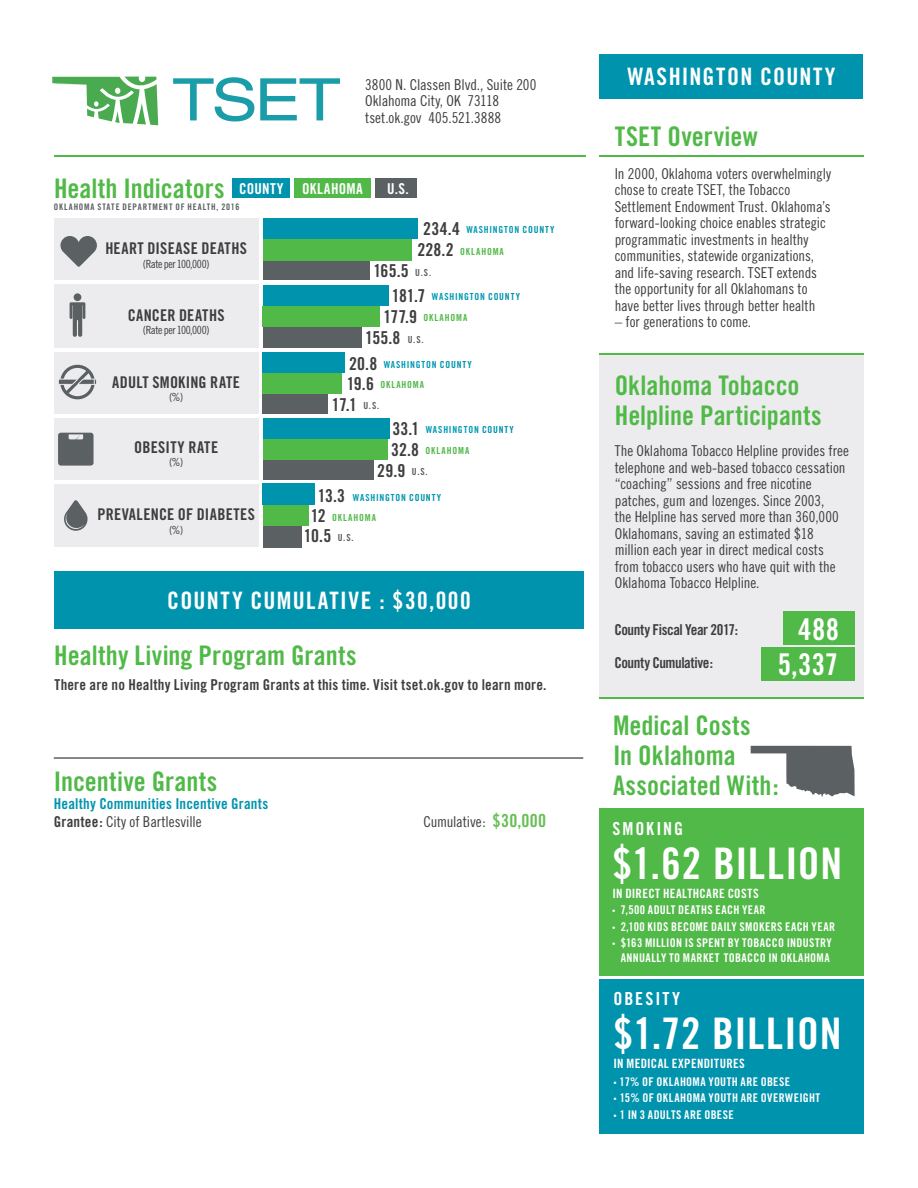
<style>
.page{position:relative;width:918px;height:1188px;background:#fff}
.page>*{position:absolute;margin:0;border:0;box-sizing:border-box;transform-origin:0 0}
.t1{font:43.5px "Trade Gothic Bold Cond Twenty";letter-spacing:.02em;color:#fff}
.t2{font:30px/35.1px "Trade Gothic Bold Cond Twenty";letter-spacing:.01em;color:#fff;text-align:right}
.t3{font:27px/30px "Trade Gothic Bold Cond Twenty";color:#51b948}
.t4{font:24px "Trade Gothic Bold Cond Twenty";letter-spacing:.055em;color:#fff}
.t5{font:18px "Trade Gothic Bold Cond Twenty";letter-spacing:.105em;color:#fff}
.t6{font:17.85px "Trade Gothic Bold Cond Twenty";letter-spacing:-.04em;color:#3e3e3f}
.t7{font:16.2px "Trade Gothic Bold Cond Twenty";letter-spacing:.015em;color:#3e3e3f}
.t8{font:15px/16.5px "Trade Gothic Cond Eighteen";letter-spacing:-.005em;color:#3e3e3f}
.t9{font:15px "Trade Gothic Bold Cond Twenty";letter-spacing:.01em;color:#3e3e3f}
.t10{font:15px "Trade Gothic Bold Cond Twenty";letter-spacing:-.03em;color:#3e3e3f}
.t11{font:15px "Trade Gothic Bold Cond Twenty";letter-spacing:.01em;color:#0093ad}
.t12{font:15px "Trade Gothic Bold Cond Twenty";letter-spacing:.035em;color:#fff}
.t13{font:12.9px "Trade Gothic Bold Cond Twenty";letter-spacing:.025em;color:#fff}
.t14{font:12px/14.4px "Trade Gothic Bold Cond Twenty";letter-spacing:.03em;color:#fff;text-align:center}
.t15{font:11.25px "Trade Gothic Cond Eighteen";letter-spacing:-.04em;color:#3e3e3f}
.t16{font:9.75px "Trade Gothic Bold Cond Twenty";letter-spacing:.08em;color:#009ab2}
.t17{font:9.75px "Trade Gothic Bold Cond Twenty";letter-spacing:.1em;color:#51b948}
.t18{font:9px "Trade Gothic Bold Cond Twenty";letter-spacing:.09em;color:#5b6063}
.s1{font-size:15px;color:#fff}
.s2{font-size:17.85px;color:#3e3e3f}
.s3{color:#0093ad}
.s4{font-size:9.75px;color:#5b6063}
.s5{font-family:"Trade Gothic Bold Cond Twenty"}
.s6{font-family:"Trade Gothic Bold Cond Twenty";font-size:18px;color:#69be55}
.s7{font-family:"Neutra Text Demi Alt"}
</style>
<div class="page">
<div style="left:600px;top:355px;width:264px;height:342px;background:#ececee"></div>
<div style="left:54px;top:218px;width:205px;height:329px;background:#ececee"></div>
<hr style="left:600px;top:697px;width:264px;height:1px;background:#51b948">
<hr style="left:600px;top:353px;width:264px;height:2px;background:#51b948">
<hr style="left:600px;top:155px;width:264px;height:2px;background:#51b948">
<hr style="left:54px;top:155px;width:531px;height:2px;background:#51b948">
<svg style="left:751px;top:746px;width:104px;height:51px"></svg>
<div style="left:600px;top:980px;width:264px;height:154px;background:#0093ad"></div>
<div style="left:600px;top:809px;width:264px;height:167px;background:#51b948"></div>
<div style="left:294px;top:179px;width:77px;height:19px;background:#51b948"></div>
<div style="left:233px;top:179px;width:57px;height:19px;background:#0093ad"></div>
<div style="left:376px;top:179px;width:41px;height:19px;background:#5b6063"></div>
<svg style="left:64px;top:500px;width:24px;height:31px"></svg>
<svg style="left:70px;top:293px;width:15px;height:44px"></svg>
<svg style="left:60px;top:236px;width:37px;height:31px"></svg>
<div style="left:60px;top:365px;width:35px;height:34px;border:3px solid #5b6063;border-radius:50%"></div>
<svg style="left:58px;top:379px;width:39px;height:6px"></svg>
<svg style="left:62px;top:367px;width:33px;height:30px"></svg>
<div style="left:58px;top:433px;width:36px;height:33px;background:#5b6063;border-radius:3px"></div>
<svg style="left:69px;top:434px;width:14px;height:6px"></svg>
<div style="left:263px;top:260px;width:107px;height:21px;background:#5b6063"></div>
<div style="left:263px;top:326px;width:98px;height:22px;background:#5b6063"></div>
<div style="left:263px;top:393px;width:65px;height:21px;background:#5b6063"></div>
<div style="left:263px;top:460px;width:111px;height:21px;background:#5b6063"></div>
<div style="left:263px;top:526px;width:38px;height:21px;background:#5b6063"></div>
<div style="left:263px;top:239px;width:149px;height:21px;background:#51b948"></div>
<div style="left:263px;top:306px;width:117px;height:20px;background:#51b948"></div>
<div style="left:263px;top:372px;width:79px;height:21px;background:#51b948"></div>
<div style="left:263px;top:439px;width:125px;height:21px;background:#51b948"></div>
<div style="left:263px;top:505px;width:45px;height:21px;background:#51b948"></div>
<hr style="left:46px;top:281px;width:432px;height:3px;background:#fff">
<hr style="left:52px;top:348px;width:379px;height:4px;background:#fff">
<hr style="left:42px;top:414px;width:297px;height:4px;background:#fff">
<hr style="left:46px;top:481px;width:336px;height:3px;background:#fff">
<svg style="left:173px;top:77px;width:81px;height:45px"></svg>
<svg style="left:260px;top:78px;width:80px;height:42px"></svg>
<svg style="left:52px;top:77px;width:106px;height:48px"></svg>
<div style="left:600px;top:54px;width:263px;height:45px;background:#0093ad"></div>
<div style="left:54px;top:572px;width:530px;height:57px;background:#0093ad"></div>
<div style="left:783px;top:612px;width:72px;height:33px;background:#51b948"></div>
<div style="left:761px;top:647px;width:94px;height:33px;background:#51b948"></div>
<hr style="left:54px;top:757px;width:529px;height:2px;background:#5b6063">
<div style="left:263px;top:218px;width:155px;height:21px;background:#0093ad"></div>
<div style="left:263px;top:285px;width:125px;height:21px;background:#0093ad"></div>
<div style="left:263px;top:352px;width:82px;height:20px;background:#0093ad"></div>
<div style="left:263px;top:418px;width:126px;height:21px;background:#0093ad"></div>
<div style="left:263px;top:484px;width:52px;height:21px;background:#0093ad"></div>
<p class="t8" style="left:365px;top:76px;width:173px">3800 N. Classen Blvd., Suite 200<br>Oklahoma City, OK 73118 tset.ok.gov 405.521.3888</p>
<h3 class="t3" style="left:54px;top:173px;width:231px">Health Indicators <span class="s1">COUNTY</span></h3>
<p class="t12" style="left:302px;top:180px;width:62px">OKLAHOMA</p>
<p class="t12" style="left:387px;top:180px;width:23px">U.S.</p>
<p class="t18" style="left:54px;top:202px;width:187px">OKLAHOMA STATE DEPARTMENT OF HEALTH, 2016</p>
<p class="t16" style="left:423px;top:224px;width:133px"><span class="s2">234.4</span> WASHINGTON <span class="s3">COUNTY</span></p>
<p class="t7" style="left:105px;top:238px;width:143px">HEART DISEASE DEATHS</p>
<p class="t15" style="left:143px;top:257px;width:69px">(Rate per 100,000)</p>
<p class="t17" style="left:417px;top:245px;width:88px"><span class="s2">228.2</span> OKLAHOMA</p>
<p class="t6" style="left:373px;top:260px;width:59px">165.5 <span class="s4">U.S.</span></p>
<p class="t16" style="left:392px;top:291px;width:130px"><span class="s2">181.7</span> WASHINGTON <span class="s3">COUNTY</span></p>
<p class="t7" style="left:128px;top:305px;width:98px">CANCER DEATHS</p>
<p class="t15" style="left:143px;top:323px;width:69px">(Rate per 100,000)</p>
<p class="t7" style="left:112px;top:372px;width:129px">ADULT SMOKING RATE</p>
<p class="t15" style="left:169px;top:391px;width:16px">(%)</p>
<p class="t17" style="left:383px;top:312px;width:86px"><span class="s2">177.9</span> OKLAHOMA</p>
<p class="t6" style="left:365px;top:327px;width:60px">155.8 <span class="s4">U.S.</span></p>
<p class="t16" style="left:349px;top:359px;width:124px"><span class="s2">20.8</span> WASHINGTON <span class="s3">COUNTY</span></p>
<p class="t17" style="left:347px;top:379px;width:79px"><span class="s2">19.6</span> OKLAHOMA</p>
<p class="t6" style="left:332px;top:393px;width:49px">17.1 <span class="s4">U.S.</span></p>
<p class="t16" style="left:392px;top:424px;width:123px"><span class="s2">33.1</span> WASHINGTON <span class="s3">COUNTY</span></p>
<p class="t7" style="left:134px;top:437px;width:85px">OBESITY RATE</p>
<p class="t15" style="left:169px;top:456px;width:16px">(%)</p>
<p class="t17" style="left:391px;top:445px;width:80px"><span class="s2">32.8</span> OKLAHOMA</p>
<p class="t6" style="left:377px;top:460px;width:52px">29.9 <span class="s4">U.S.</span></p>
<p class="t16" style="left:318px;top:491px;width:125px"><span class="s2">13.3</span> WASHINGTON <span class="s3">COUNTY</span></p>
<p class="t7" style="left:97px;top:505px;width:159px">PREVALENCE OF DIABETES</p>
<p class="t15" style="left:169px;top:523px;width:16px">(%)</p>
<p class="t17" style="left:311px;top:511px;width:67px"><span class="s2">12</span> OKLAHOMA</p>
<p class="t6" style="left:304px;top:525px;width:51px">10.5 <span class="s4">U.S.</span></p>
<h3 class="t4" style="left:167px;top:586px;width:305px">COUNTY CUMULATIVE : $30,000</h3>
<h3 class="t3" style="left:54px;top:640px;width:304px">Healthy Living Program Grants</h3>
<p class="t9" style="left:54px;top:676px;width:494px">There are no Healthy Living Program Grants at this time. Visit tset.ok.gov to learn more.</p>
<h3 class="t3" style="left:54px;top:766px;width:165px">Incentive Grants</h3>
<p class="t11" style="left:54px;top:794px;width:216px">Healthy Communities Incentive Grants</p>
<p class="t8" style="left:54px;top:813px;width:149px"><span class="s5">Grantee:</span> City of Bartlesville</p>
<p class="t8" style="left:423px;top:813px;width:124px">Cumulative: <span class="s6">$30,000</span></p>
<h3 class="t4" style="left:627px;top:62px;width:210px">WASHINGTON COUNTY</h3>
<h3 class="t3" style="left:615px;top:121px;width:145px">TSET Overview</h3>
<p class="t8" style="left:615px;top:165px;width:218px">In 2000, Oklahoma voters overwhelmingly chose to create TSET, the Tobacco Settlement Endowment Trust. Oklahoma’s forward-looking choice enables strategic programmatic investments in healthy communities, statewide organizations, and life-saving research. TSET extends the opportunity for all Oklahomans to have better lives through better health</p>
<p class="t8" style="left:615px;top:314px;width:138px">– for generations to come.</p>
<h3 class="t3" style="left:615px;top:370px;width:208px">Oklahoma Tobacco<br>Helpline Participants</h3>
<p class="t8" style="left:615px;top:443px;width:236px">The Oklahoma Tobacco Helpline provides free telephone and web-based tobacco cessation “coaching” sessions and free nicotine patches, gum and lozenges. Since 2003,<br>the Helpline has served more than 360,000<br>Oklahomans, saving an estimated $18 million each year in direct medical costs from tobacco users who have quit with the Oklahoma Tobacco Helpline.</p>
<p class="t10" style="left:614px;top:620px;width:125px">County Fiscal Year 2017:</p>
<p class="t10" style="left:614px;top:653px;width:100px">County Cumulative:</p>
<h2 class="t2" style="left:778px;top:611px;width:63px">488<br>5,337</h2>
<h3 class="t3" style="left:613px;top:711px;width:167px">Medical Costs<br>In Oklahoma<br>Associated With:</h3>
<p class="t5" style="left:612px;top:818px;width:72px">SMOKING</p>
<h1 class="t1" style="left:612px;top:837px;width:231px">$1.62 BILLION</h1>
<p class="t13" style="left:612px;top:886px;width:148px">IN DIRECT HEALTHCARE COSTS</p>
<p class="t14" style="left:612px;top:903px;width:155px"><span class="s7">•</span> 7,500 ADULT DEATHS EACH YEAR</p>
<p class="t14" style="left:612px;top:919px;width:225px"><span class="s7">•</span> 2,100 KIDS BECOME DAILY SMOKERS EACH YEAR</p>
<p class="t14" style="left:612px;top:936px;width:221px"><span class="s7">•</span> $163 MILLION IS SPENT BY TOBACCO INDUSTRY<br>ANNUALLY TO MARKET TOBACCO IN OKLAHOMA</p>
<p class="t5" style="left:614px;top:988px;width:68px">OBESITY</p>
<h1 class="t1" style="left:614px;top:1007px;width:229px">$1.72 BILLION</h1>
<p class="t13" style="left:614px;top:1056px;width:133px">IN MEDICAL EXPENDITURES</p>
<p class="t14" style="left:614px;top:1074px;width:178px"><span class="s7">•</span> 17% OF OKLAHOMA YOUTH ARE OBESE</p>
<p class="t14" style="left:614px;top:1091px;width:208px"><span class="s7">•</span> 15% OF OKLAHOMA YOUTH ARE OVERWEIGHT</p>
<p class="t14" style="left:614px;top:1107px;width:122px"><span class="s7">•</span> 1 IN 3 ADULTS ARE OBESE</p>
</div>
